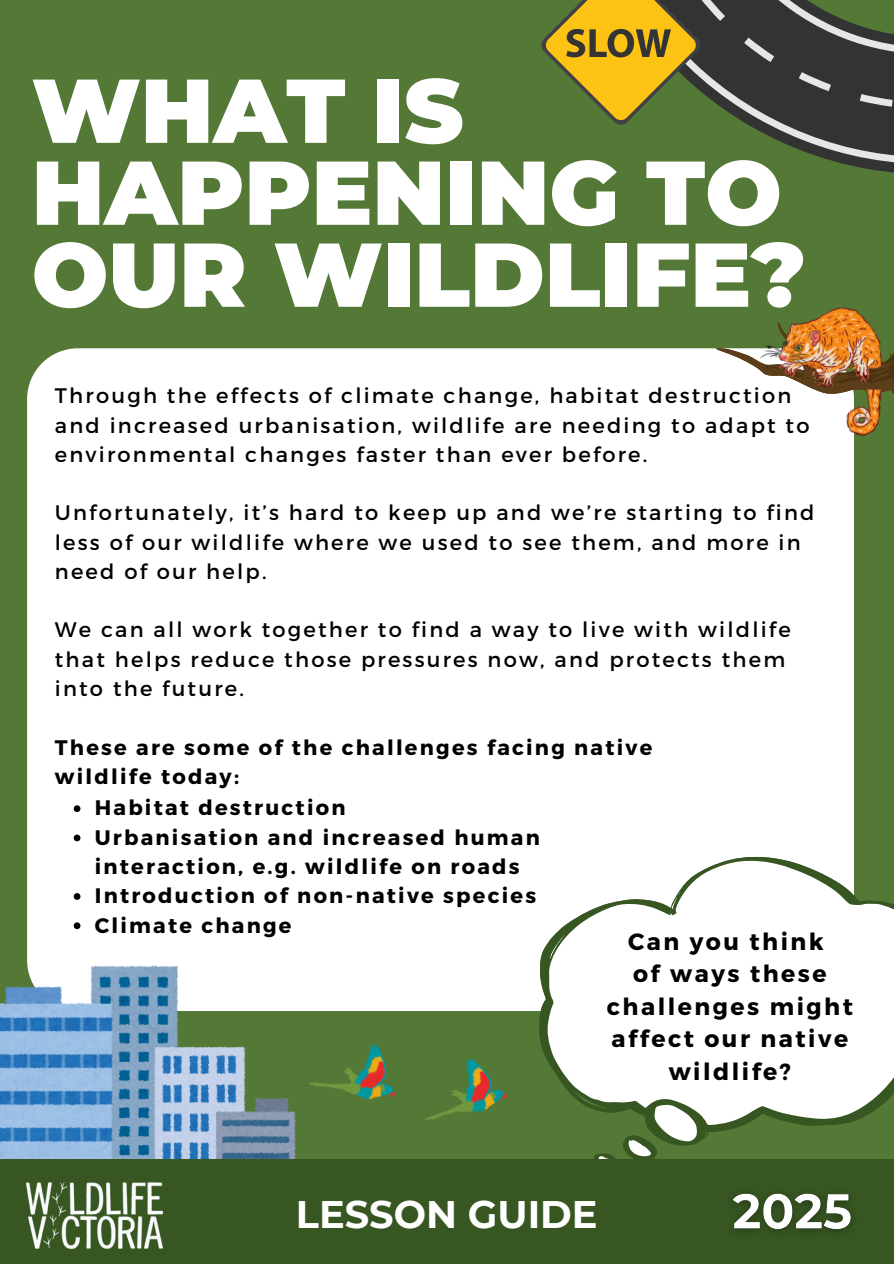
<style>
.page{position:relative;width:894px;height:1264px;background:#fff}
.page>*{position:absolute;margin:0;border:0;box-sizing:border-box;transform-origin:0 0}
.t1{font:900 90.3px/81.9px "Montserrat";color:#fff}
.t2{font:700 38.25px "Montserrat";color:#fff}
.t3{font:700 23.55px/32.7px "Montserrat";letter-spacing:.105em;color:#000;text-align:center}
.t4{font:21px/29.2px "Montserrat";letter-spacing:.105em;color:#000}
.t5{font:700 21px/29.2px "Montserrat";letter-spacing:.105em;color:#000}
</style>
<div class="page">
<div style="left:0;top:0;width:893px;height:1263px;background:#547836"></div>
<div style="left:27px;top:348px;width:826px;height:663px;background:#fff"></div>
<svg style="left:700px;top:0;width:193px;height:173px;fill:#333"></svg>
<svg style="left:541px;top:0;width:159px;height:125px"></svg>
<img style="left:0;top:965px;width:307px;height:194px">
<div style="left:531px;top:847px;width:323px;height:164px;background:#fff"></div>
<svg style="left:539px;top:851px;width:354px;height:308px;background:#d8dfd2"></svg>
<svg style="left:74px;top:805px;width:6px;height:7px"></svg>
<svg style="left:74px;top:834px;width:6px;height:7px"></svg>
<svg style="left:74px;top:893px;width:6px;height:6px"></svg>
<svg style="left:74px;top:922px;width:6px;height:7px"></svg>
<div style="left:0;top:1159px;width:893px;height:104px;background:#375622"></div>
<img style="left:26px;top:1182px;width:136px;height:66px">
<img style="left:733px;top:1193px;width:118px;height:39px">
<img style="left:713px;top:307px;width:180px;height:157px">
<img style="left:425px;top:994px;width:105px;height:126px">
<img style="left:308px;top:988px;width:117px;height:111px">
<p class="t1" style="left:32px;top:69px;width:775px">WHAT IS<br>HAPPENING TO<br>OUR WILDLIFE?</p>
<h1 class="t4" style="left:55px;top:380px;width:756px">Through the effects of climate change, habitat destruction and increased urbanisation, wildlife are needing to adapt to environmental changes faster than ever before.</h1>
<p class="t4" style="left:55px;top:497px;width:761px">Unfortunately, it’s hard to keep up and we’re starting to find less of our wildlife where we used to see them, and more in need of our help.</p>
<p class="t4" style="left:55px;top:614px;width:737px">We can all work together to find a way to live with wildlife that helps reduce those pressures now, and protects them into the future.</p>
<p class="t5" style="left:55px;top:731px;width:599px">These are some of the challenges facing native wildlife today:</p>
<p class="t5" style="left:95px;top:792px;width:252px">Habitat destruction</p>
<p class="t5" style="left:95px;top:821px;width:446px">Urbanisation and increased human interaction, e.g. wildlife on roads</p>
<h5 class="t5" style="left:95px;top:880px;width:443px">Introduction of non-native species</h5>
<p class="t5" style="left:95px;top:909px;width:198px">Climate change</p>
<p class="t3" style="left:606px;top:923px;width:247px">Can you think<br>of ways these challenges might affect our native wildlife?</p>
<p class="t2" style="left:296px;top:1191px;width:303px">LESSON GUIDE</p>
</div>
